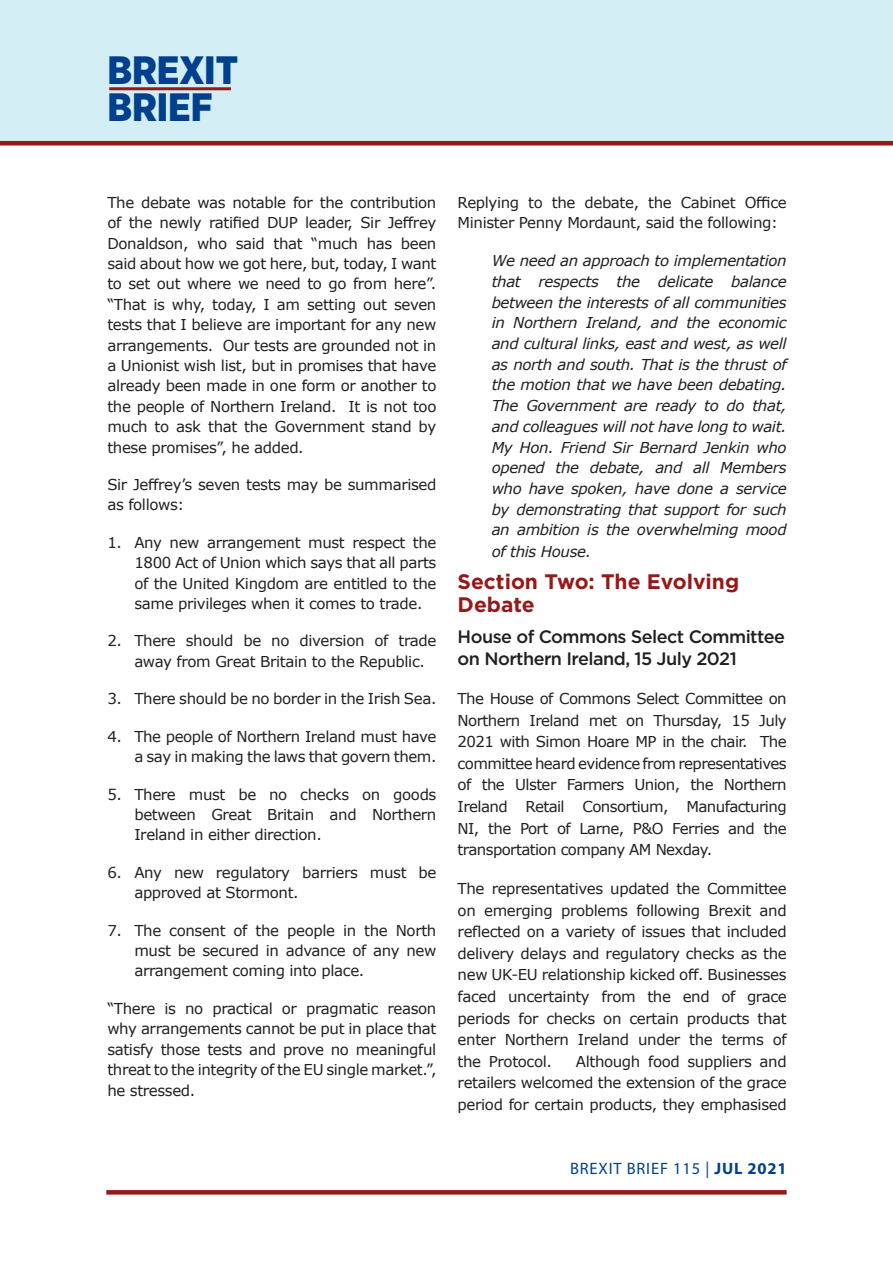
<style>
.page{position:relative;width:893px;height:1263px;background:#fff}
.page>*{position:absolute;margin:0;border:0;box-sizing:border-box;transform-origin:0 0}
.t1{font:900 39.6px/37.5px "Gotham Narrow";color:#00408d}
.t2{font:700 21px "Gotham";color:#971819}
.t3{font:500 18px/22.5px "Gotham";letter-spacing:-.03em;color:#231f20}
.t4{font:16.5px "Myriad Pro";letter-spacing:.05em;color:#00408d}
.t5{font:15px/20.4px "Verdana";letter-spacing:-.025em;color:#231f20;text-align:justify}
.t6{font:italic 15px/20.7px "Verdana";letter-spacing:-.025em;color:#231f20;text-align:justify}
.s1{font-weight:700}
</style>
<div class="page">
<div style="left:0;top:0;width:893px;height:142px;background:#d2edf3"></div>
<hr style="left:0;top:141px;width:893px;height:4px;background:#971819">
<hr style="left:109px;top:87px;width:122px;height:3px;background:#971819">
<svg style="left:106px;top:1190px;width:681px;height:4px;background:#991d1e"></svg>
<h1 class="t1" style="left:107px;top:51px;width:132px">BREXIT<br>BRIEF</h1>
<p class="t5" style="left:107px;top:192px;width:331px">The debate was notable for the contribution of the newly ratified DUP leader, Sir Jeffrey Donaldson, who said that “much has been said about how we got here, but, today, I want to set out where we need to go from here”. “That is why, today, I am setting out seven tests that I believe are important for any new arrangements. Our tests are grounded not in a Unionist wish list, but in promises that have already been made in one form or another to the people of Northern Ireland. It is not too much to ask that the Government stand by these promises”, he added.</p>
<p class="t5" style="left:107px;top:474px;width:331px">Sir Jeffrey’s seven tests may be summarised as follows:</p>
<p class="t5" style="left:134px;top:532px;width:304px;text-indent:-27px">1. Any new arrangement must respect the 1800 Act of Union which says that all parts of the United Kingdom are entitled to the same privileges when it comes to trade.</p>
<p class="t5" style="left:134px;top:631px;width:304px;text-indent:-27px">2. There should be no diversion of trade away from Great Britain to the Republic.</p>
<p class="t5" style="left:107px;top:688px;width:331px">3. There should be no border in the Irish Sea.</p>
<p class="t5" style="left:107px;top:726px;width:331px;text-align:right">4. The people of Northern Ireland must have a say in making the laws that govern them.</p>
<p class="t5" style="left:134px;top:784px;width:304px;text-indent:-27px">5. There must be no checks on goods between Great Britain and Northern Ireland in either direction.</p>
<p class="t5" style="left:134px;top:862px;width:304px;text-indent:-27px">6. Any new regulatory barriers must be approved at Stormont.</p>
<p class="t5" style="left:134px;top:920px;width:304px;text-indent:-27px">7. The consent of the people in the North must be secured in advance of any new arrangement coming into place.</p>
<p class="t5" style="left:107px;top:998px;width:331px">“There is no practical or pragmatic reason why arrangements cannot be put in place that satisfy those tests and prove no meaningful threat to the integrity of the EU single market.”, he stressed.</p>
<p class="t5" style="left:458px;top:192px;width:331px">Replying to the debate, the Cabinet Office<br>Minister Penny Mordaunt, said the following:</p>
<p class="t6" style="left:492px;top:250px;width:297px">We need an approach to implementation that respects the delicate balance between the interests of all communities in Northern Ireland, and the economic and cultural links, east and west, as well as north and south. That is the thrust of the motion that we have been debating.<br>The Government are ready to do that, and colleagues will not have long to wait.<br>My Hon. Friend Sir Bernard Jenkin who opened the debate, and all Members who have spoken, have done a service by demonstrating that support for such an ambition is the overwhelming mood of this House.</p>
<p class="t2" style="left:458px;top:568px;width:283px">Section Two: The Evolving</p>
<p class="t2" style="left:458px;top:591px;width:79px">Debate</p>
<p class="t3" style="left:458px;top:625px;width:329px">House of Commons Select Committee on Northern Ireland, 15 July 2021</p>
<p class="t5" style="left:458px;top:688px;width:331px;line-height:21.6px">The House of Commons Select Committee on Northern Ireland met on Thursday, 15 July 2021 with Simon Hoare MP in the chair. The committee heard evidence from representatives of the Ulster Farmers Union, the Northern Ireland Retail Consortium, Manufacturing NI, the Port of Larne, P&amp;O Ferries and the transportation company AM Nexday.</p>
<p class="t5" style="left:458px;top:877px;width:331px;line-height:21.6px">The representatives updated the Committee on emerging problems following Brexit and reflected on a variety of issues that included delivery delays and regulatory checks as the new UK-EU relationship kicked off. Businesses faced uncertainty from the end of grace periods for checks on certain products that enter Northern Ireland under the terms of the Protocol.</p>
<p class="t5" style="left:458px;top:1050px;width:331px;line-height:21.6px;text-indent:118px">Although food suppliers and retailers welcomed the extension of the grace period for certain products, they emphasised</p>
<p class="t4" style="left:570px;top:1158px;width:218px">BREXIT BRIEF 115 | <span class="s1">JUL 2021</span></p>
</div>
